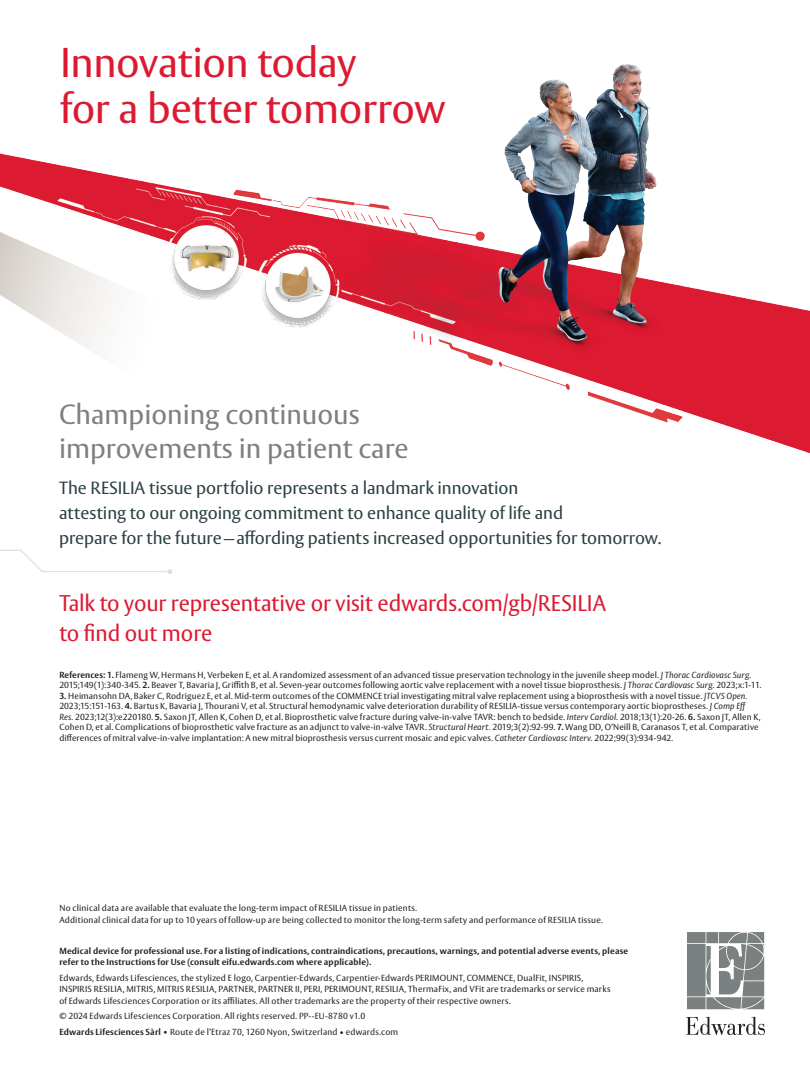
<style>
.page{position:relative;width:810px;height:1080px;background:#fff}
.page>*{position:absolute;margin:0;border:0;box-sizing:border-box;transform-origin:0 0}
.t1{font:41.25px/46.2px "Vesta Std";letter-spacing:-.01em;color:#dc1a32}
.t2{font:27.5px/33.8px "Vesta Std";color:#7b8080}
.t3{font:22.5px/30px "Vesta Std";letter-spacing:-.005em;color:#dc1a32}
.t4{font:17.5px/25px "Vesta Std";letter-spacing:-.005em;color:#2b4144}
.t5{font:8.75px/10.5px "Vesta Std";letter-spacing:.015em;color:#231f20}
.t6{font:700 8.75px/11.2px "Vesta Std";letter-spacing:.02em;color:#231f20}
.s1{font-weight:700}
.s2{font-style:italic}
</style>
<div class="page">
<img style="left:0;top:64px;width:810px;height:390px">
<svg style="left:687px;top:932px;width:77px;height:77px;background:#959999"></svg>
<svg style="left:686px;top:1017px;width:79px;height:18px"></svg>
<svg style="left:0;top:549px;width:172px;height:25px"></svg>
<div style="left:697px;top:453px;width:17px;height:13px;background:#fff;border-radius:50%"></div>
<h1 class="t1" style="left:60px;top:39px;width:387px">Innovation today<br>for a better tomorrow</h1>
<h2 class="t2" style="left:59px;top:398px;width:351px">Championing continuous improvements in patient care</h2>
<h3 class="t4" style="left:59px;top:476px;width:604px">The RESILIA tissue portfolio represents a landmark innovation<br>attesting to our ongoing commitment to enhance quality of life and<br>prepare for the future—affording patients increased opportunities for tomorrow.</h3>
<h3 class="t3" style="left:59px;top:588px;width:548px">Talk to your representative or visit edwards.com/gb/RESILIA to find out more</h3>
<p class="t5" style="left:59px;top:669px;width:704px"><span class="s1">References: 1.</span> Flameng W, Hermans H, Verbeken E, et al. A randomized assessment of an advanced tissue preservation technology in the juvenile sheep model. <span class="s2">J Thorac Cardiovasc Surg.<br></span>2015;149(1):340-345. <span class="s1">2.</span> Beaver T, Bavaria J, Griffith B, et al. Seven-year outcomes following aortic valve replacement with a novel tissue bioprosthesis. <span class="s2">J Thorac Cardiovasc Surg.</span> 2023;x:1-11.</p>
<p class="t5" style="left:59px;top:690px;width:703px"><span class="s1">3.</span> Heimansohn DA, Baker C, Rodriguez E, et al. Mid-term outcomes of the COMMENCE trial investigating mitral valve replacement using a bioprosthesis with a novel tissue. <span class="s2">JTCVS Open.<br></span>2023;15:151-163. <span class="s1">4.</span> Bartus K, Bavaria J, Thourani V, et al. Structural hemodynamic valve deterioration durability of RESILIA-tissue versus contemporary aortic bioprostheses. <span class="s2">J Comp Eff Res.</span> 2023;12(3):e220180. <span class="s1">5.</span> Saxon JT, Allen K, Cohen D, et al. Bioprosthetic valve fracture during valve-in-valve TAVR: bench to bedside. <span class="s2">Interv Cardiol.</span> 2018;13(1):20-26. <span class="s1">6.</span> Saxon JT, Allen K, Cohen D, et al. Complications of bioprosthetic valve fracture as an adjunct to valve-in-valve TAVR. <span class="s2">Structural Heart.</span> 2019;3(2):92-99. <span class="s1">7.</span> Wang DD, O’Neill B, Caranasos T, et al. Comparative differences of mitral valve-in-valve implantation: A new mitral bioprosthesis versus current mosaic and epic valves. <span class="s2">Catheter Cardiovasc Interv.</span> 2022;99(3):934-942.</p>
<p class="t5" style="left:59px;top:903px;width:545px;line-height:11.2px">No clinical data are available that evaluate the long-term impact of RESILIA tissue in patients.<br>Additional clinical data for up to 10 years of follow-up are being collected to monitor the long-term safety and performance of RESILIA tissue.</p>
<p class="t6" style="left:59px;top:945px;width:570px">Medical device for professional use. For a listing of indications, contraindications, precautions, warnings, and potential adverse events, please refer to the Instructions for Use (consult eifu.edwards.com where applicable).</p>
<p class="t5" style="left:59px;top:972px;width:553px;line-height:11.2px">Edwards, Edwards Lifesciences, the stylized E logo, Carpentier-Edwards, Carpentier-Edwards PERIMOUNT, COMMENCE, DualFit, INSPIRIS,<br>INSPIRIS RESILIA, MITRIS, MITRIS RESILIA, PARTNER, PARTNER II, PERI, PERIMOUNT, RESILIA, ThermaFix, and VFit are trademarks or service marks of Edwards Lifesciences Corporation or its affiliates. All other trademarks are the property of their respective owners.</p>
<p class="t5" style="left:59px;top:1008px;width:340px;line-height:15.8px">© 2024 Edwards Lifesciences Corporation. All rights reserved. PP--EU-8780 v1.0<br><span class="s1">Edwards Lifesciences Sàrl •</span> Route de l’Etraz 70, 1260 Nyon, Switzerland • edwards.com</p>
</div>
